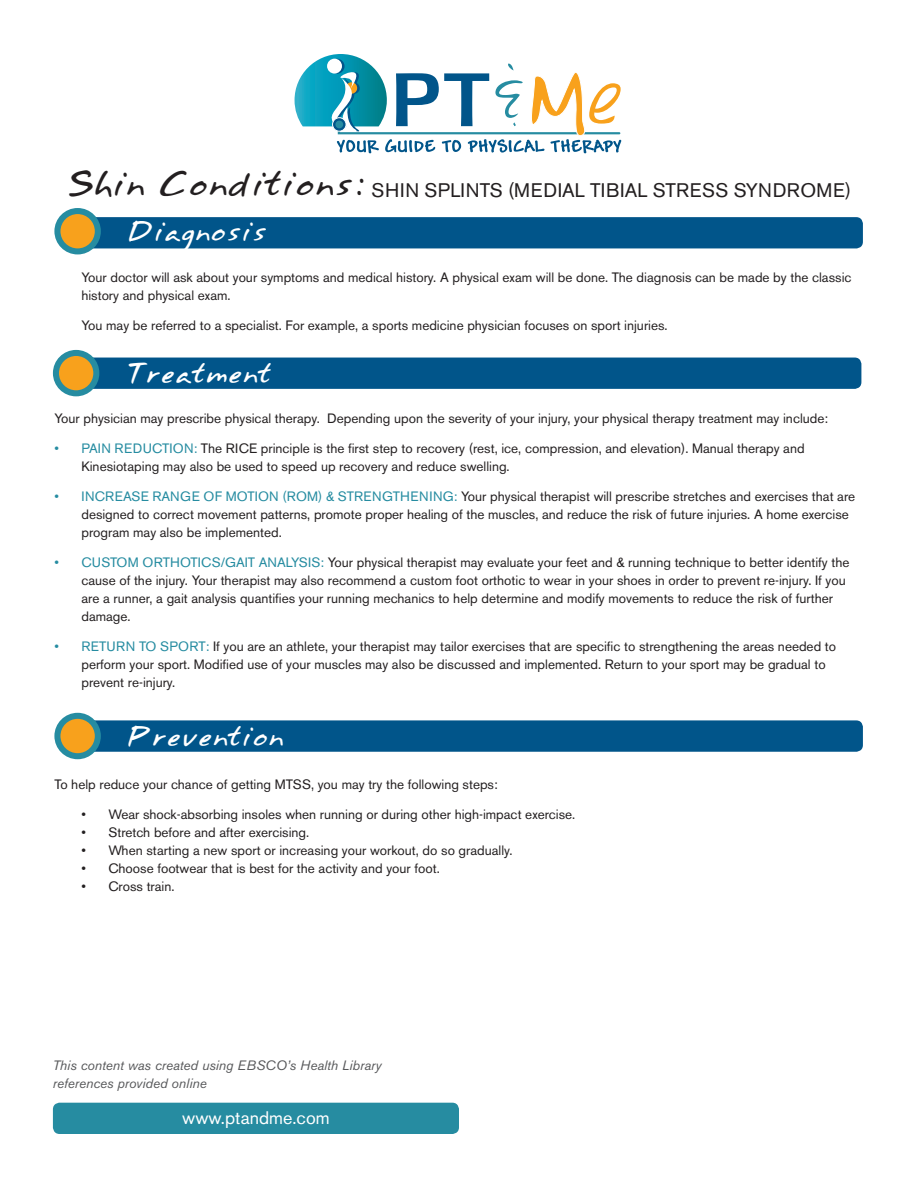
<style>
.page{position:relative;width:918px;height:1188px;background:#fff}
.page>*{position:absolute;margin:0;border:0;box-sizing:border-box;transform-origin:0 0}
.t1{font:24px "Annifont";color:#fff}
.t2{font:19.5px "Akzidenz Grotesk BE";letter-spacing:.02em;color:#231f20}
.t3{font:18px "Akzidenz Grotesk BE";color:#fff}
.t4{font:13.5px/18px "Akzidenz Grotesk BE";color:#231f20}
.t5{font:italic 13.5px/18px "Akzidenz Grotesk BE";color:#57585a}
.s1{font-family:"Annifont";font-size:30px}
.s2{color:#268ca1}
</style>
<div class="page">
<svg style="left:295px;top:54px;width:326px;height:99px"></svg>
<svg style="left:333px;top:118px;width:13px;height:13px"></svg>
<div style="left:332px;top:117px;width:14px;height:14px;border:1px solid #fff;border-radius:50%"></div>
<div style="left:335px;top:121px;width:8px;height:7px;background:#268ca1;border-radius:50%"></div>
<div style="left:80px;top:217px;width:783px;height:31px;background:#01558a;border-radius:7px"></div>
<div style="left:78px;top:358px;width:783px;height:31px;background:#01558a;border-radius:7px"></div>
<div style="left:80px;top:720px;width:783px;height:32px;background:#01558a;border-radius:7px"></div>
<div style="left:53px;top:1103px;width:406px;height:31px;background:#268ca1;border-radius:7px"></div>
<svg style="left:57px;top:211px;width:41px;height:40px"></svg>
<div style="left:54px;top:208px;width:47px;height:46px;border:6px solid #268ca1;border-radius:50%"></div>
<div style="left:56px;top:353px;width:40px;height:40px;background:#f8a11c;border-radius:50%"></div>
<div style="left:53px;top:350px;width:46px;height:46px;border:6px solid #268ca1;border-radius:50%"></div>
<svg style="left:57px;top:716px;width:41px;height:40px"></svg>
<div style="left:54px;top:713px;width:47px;height:46px;border:6px solid #268ca1;border-radius:50%"></div>
<h2 class="t2" style="left:65px;top:178px;width:788px"><span class="s1">Shin Conditions:</span> SHIN SPLINTS (MEDIAL TIBIAL STRESS SYNDROME)</h2>
<h1 class="t1" style="left:126px;top:211px;width:142px">Diagnosis</h1>
<p class="t4" style="left:81px;top:268px;width:772px">Your doctor will ask about your symptoms and medical history. A physical exam will be done. The diagnosis can be made by the classic history and physical exam.</p>
<p class="t4" style="left:81px;top:316px;width:588px">You may be referred to a specialist. For example, a sports medicine physician focuses on sport injuries.</p>
<h1 class="t1" style="left:125px;top:353px;width:148px">Treatment</h1>
<p class="t4" style="left:54px;top:409px;width:775px">Your physician may prescribe physical therapy. Depending upon the severity of your injury, your physical therapy treatment may include:</p>
<p class="t4" style="left:81px;top:439px;width:725px;text-indent:-27px"><span class="s2">• PAIN REDUCTION:</span> The RICE principle is the first step to recovery (rest, ice, compression, and elevation). Manual therapy and<br>Kinesiotaping may also be used to speed up recovery and reduce swelling.</p>
<p class="t4" style="left:81px;top:487px;width:775px;text-indent:-27px"><span class="s2">• INCREASE RANGE OF MOTION (ROM) &amp; STRENGTHENING:</span> Your physical therapist will prescribe stretches and exercises that are designed to correct movement patterns, promote proper healing of the muscles, and reduce the risk of future injuries. A home exercise program may also be implemented.</p>
<p class="t4" style="left:81px;top:553px;width:769px;text-indent:-27px"><span class="s2">• CUSTOM ORTHOTICS/GAIT ANALYSIS:</span> Your physical therapist may evaluate your feet and &amp; running technique to better identify the cause of the injury. Your therapist may also recommend a custom foot orthotic to wear in your shoes in order to prevent re-injury. If you are a runner, a gait analysis quantifies your running mechanics to help determine and modify movements to reduce the risk of further damage.</p>
<p class="t4" style="left:81px;top:637px;width:756px;text-indent:-27px"><span class="s2">• RETURN TO SPORT:</span> If you are an athlete, your therapist may tailor exercises that are specific to strengthening the areas needed to perform your sport. Modified use of your muscles may also be discussed and implemented. Return to your sport may be gradual to prevent re-injury.</p>
<h1 class="t1" style="left:126px;top:716px;width:159px">Prevention</h1>
<p class="t4" style="left:54px;top:775px;width:445px">To help reduce your chance of getting MTSS, you may try the following steps:</p>
<p class="t4" style="left:81px;top:805px;width:495px">• Wear shock-absorbing insoles when running or during other high-impact exercise.</p>
<p class="t4" style="left:81px;top:823px;width:229px">• Stretch before and after exercising.</p>
<p class="t4" style="left:81px;top:841px;width:433px">• When starting a new sport or increasing your workout, do so gradually.</p>
<p class="t4" style="left:81px;top:859px;width:360px">• Choose footwear that is best for the activity and your foot.</p>
<p class="t4" style="left:81px;top:877px;width:95px">• Cross train.</p>
<p class="t5" style="left:53px;top:1057px;width:330px">This content was created using EBSCO’s Health Library references provided online</p>
<h3 class="t3" style="left:182px;top:1107px;width:149px">www.ptandme.com</h3>
</div>
